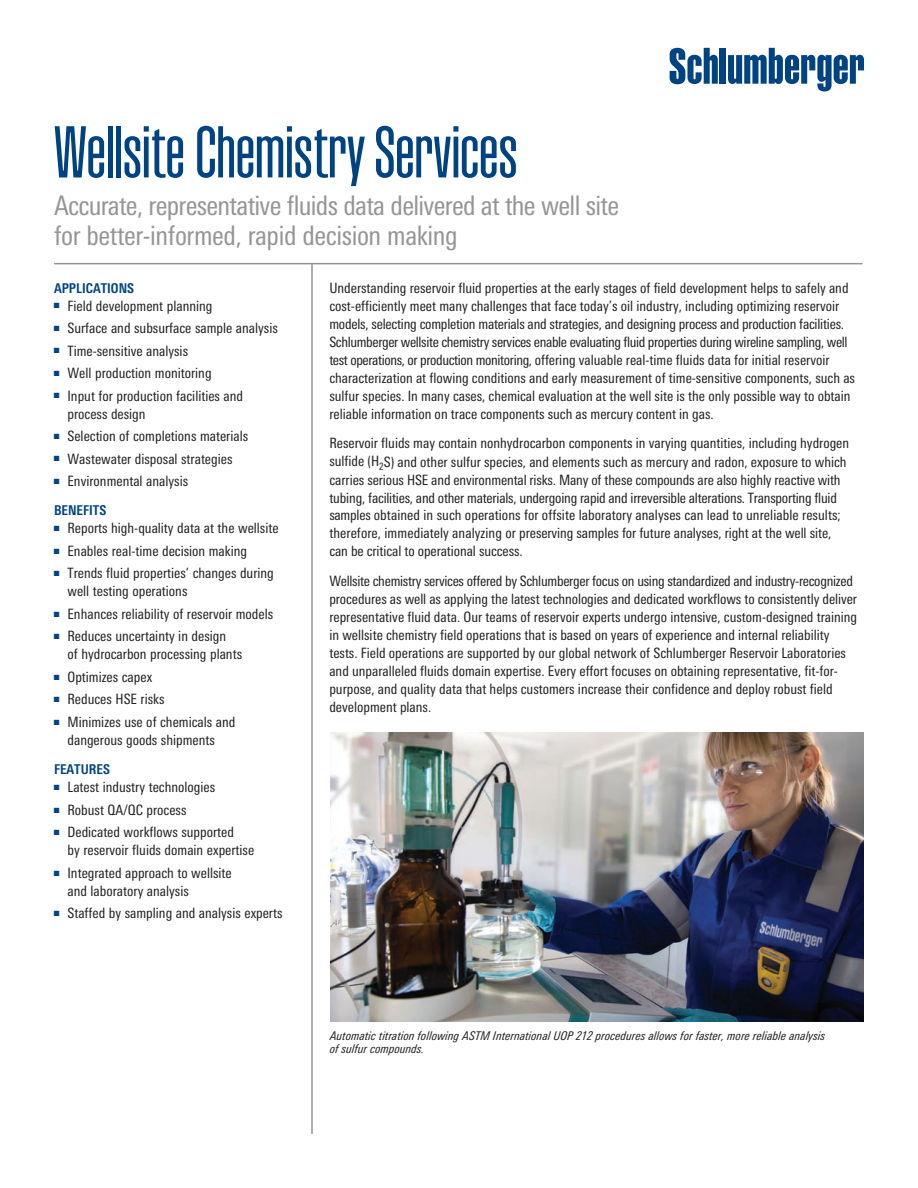
<style>
.page{position:relative;width:918px;height:1188px;background:#fff}
.page>*{position:absolute;margin:0;border:0;box-sizing:border-box;transform-origin:0 0}
.t1{font:300 72px "Schlumberger Con";letter-spacing:-.04em;color:#004382}
.t2{font:condensed 27px/30px "Univers Next Pro";letter-spacing:-.025em;color:#939598}
.t3{font:condensed 14.25px/18px "Univers Next Pro";color:#231f20}
.t4{font:700 condensed 13.5px "Univers Next Pro";color:#004382}
.t5{font:italic condensed 12px/13.5px "Univers Next Pro";letter-spacing:.005em;color:#231f20}
</style>
<div class="page">
<div style="left:720px;top:48px;width:6px;height:36px;background:#004382"></div>
<svg style="left:728px;top:48px;width:136px;height:44px"></svg>
<svg style="left:670px;top:48px;width:48px;height:36px"></svg>
<img style="left:330px;top:732px;width:534px;height:290px">
<hr style="left:54px;top:263px;width:808px;height:1px;background:#939598">
<hr style="left:311px;top:263px;width:2px;height:871px;background:#939598">
<h1 class="t1" style="left:54px;top:116px;width:468px">Wellsite Chemistry Services</h1>
<h2 class="t2" style="left:54px;top:190px;width:567px">Accurate, representative fluids data delivered at the well site for better-informed, rapid decision making</h2>
<p class="t4" style="left:54px;top:280px;width:82px">APPLICATIONS</p>
<p class="t3" style="left:54px;top:296px;width:160px"><sup>■</sup> Field development planning</p>
<p class="t3" style="left:54px;top:319px;width:225px"><sup>■</sup> Surface and subsurface sample analysis</p>
<p class="t3" style="left:54px;top:341px;width:136px"><sup>■</sup> Time-sensitive analysis</p>
<p class="t3" style="left:54px;top:364px;width:159px"><sup>■</sup> Well production monitoring</p>
<p class="t3" style="left:68px;top:386px;width:177px;text-indent:-14px"><sup>■</sup> Input for production facilities and process design</p>
<p class="t3" style="left:54px;top:427px;width:196px"><sup>■</sup> Selection of completions materials</p>
<p class="t3" style="left:54px;top:449px;width:180px"><sup>■</sup> Wastewater disposal strategies</p>
<p class="t3" style="left:54px;top:472px;width:136px"><sup>■</sup> Environmental analysis</p>
<p class="t4" style="left:54px;top:503px;width:54px">BENEFITS</p>
<p class="t3" style="left:54px;top:519px;width:226px"><sup>■</sup> Reports high-quality data at the wellsite</p>
<p class="t3" style="left:54px;top:542px;width:195px"><sup>■</sup> Enables real-time decision making</p>
<p class="t3" style="left:68px;top:564px;width:208px;text-indent:-14px"><sup>■</sup> Trends fluid properties’ changes during well testing operations</p>
<p class="t3" style="left:54px;top:605px;width:221px"><sup>■</sup> Enhances reliability of reservoir models</p>
<p class="t3" style="left:68px;top:627px;width:176px;text-indent:-14px"><sup>■</sup> Reduces uncertainty in design<br>of hydrocarbon processing plants</p>
<p class="t3" style="left:54px;top:668px;width:100px"><sup>■</sup> Optimizes capex</p>
<p class="t3" style="left:54px;top:690px;width:112px"><sup>■</sup> Reduces HSE risks</p>
<p class="t3" style="left:54px;top:713px;width:183px;text-align:center"><sup>■</sup> Minimizes use of chemicals and dangerous goods shipments</p>
<p class="t4" style="left:54px;top:762px;width:57px">FEATURES</p>
<p class="t3" style="left:54px;top:778px;width:163px"><sup>■</sup> Latest industry technologies</p>
<p class="t3" style="left:54px;top:801px;width:134px"><sup>■</sup> Robust QA/QC process</p>
<p class="t3" style="left:68px;top:823px;width:188px;text-indent:-14px"><sup>■</sup> Dedicated workflows supported<br>by reservoir fluids domain expertise</p>
<p class="t3" style="left:68px;top:864px;width:166px;text-indent:-14px"><sup>■</sup> Integrated approach to wellsite and laboratory analysis</p>
<p class="t3" style="left:54px;top:904px;width:230px"><sup>■</sup> Staffed by sampling and analysis experts</p>
<p class="t3" style="left:329px;top:279px;width:527px">Understanding reservoir fluid properties at the early stages of field development helps to safely and cost-efficiently meet many challenges that face today’s oil industry, including optimizing reservoir models, selecting completion materials and strategies, and designing process and production facilities.<br>Schlumberger wellsite chemistry services enable evaluating fluid properties during wireline sampling, well test operations, or production monitoring, offering valuable real-time fluids data for initial reservoir characterization at flowing conditions and early measurement of time-sensitive components, such as sulfur species. In many cases, chemical evaluation at the well site is the only possible way to obtain reliable information on trace components such as mercury content in gas.</p>
<p class="t3" style="left:329px;top:434px;width:521px">Reservoir fluids may contain nonhydrocarbon components in varying quantities, including hydrogen sulfide (H<sub>2</sub>S) and other sulfur species, and elements such as mercury and radon, exposure to which carries serious HSE and environmental risks. Many of these compounds are also highly reactive with tubing, facilities, and other materials, undergoing rapid and irreversible alterations. Transporting fluid samples obtained in such operations for offsite laboratory analyses can lead to unreliable results; therefore, immediately analyzing or preserving samples for future analyses, right at the well site, can be critical to operational success.</p>
<p class="t3" style="left:329px;top:572px;width:529px">Wellsite chemistry services offered by Schlumberger focus on using standardized and industry-recognized procedures as well as applying the latest technologies and dedicated workflows to consistently deliver representative fluid data. Our teams of reservoir experts undergo intensive, custom-designed training in wellsite chemistry field operations that is based on years of experience and internal reliability tests. Field operations are supported by our global network of Schlumberger Reservoir Laboratories and unparalleled fluids domain expertise. Every effort focuses on obtaining representative, fit-for&shy;purpose, and quality data that helps customers increase their confidence and deploy robust field development plans.</p>
<p class="t5" style="left:330px;top:1028px;width:497px">Automatic titration following ASTM International UOP 212 procedures allows for faster, more reliable analysis of sulfur compounds.</p>
</div>
